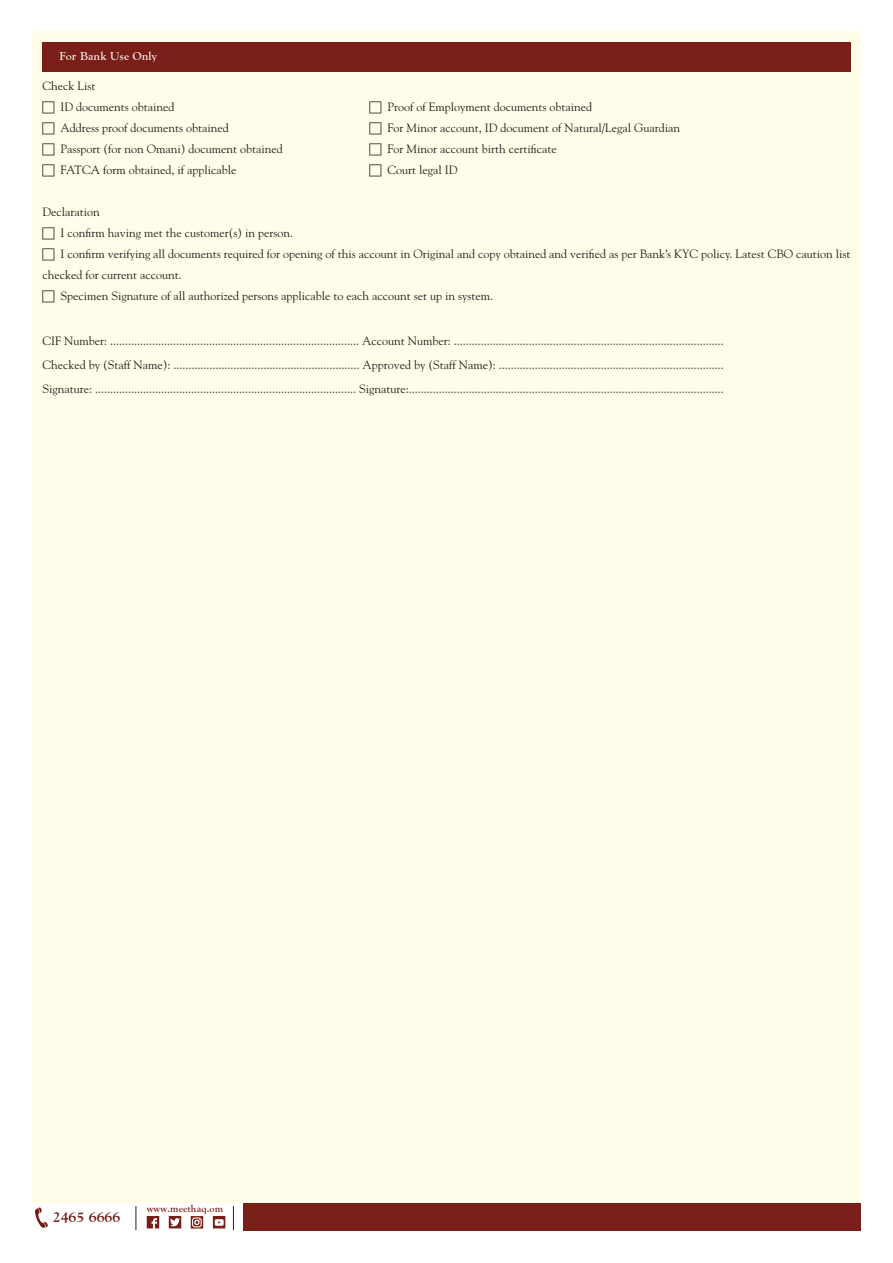
<style>
.page{position:relative;width:893px;height:1263px;background:#fff}
.page>*{position:absolute;margin:0;border:0;box-sizing:border-box;transform-origin:0 0}
.t1{font:700 15.15px "Goudy";color:#711a12;scale:1.04 1}
.t2{font:12px/24px "Goudy";color:#231f20}
.t3{font:700 12px "Goudy";color:#fff}
.t4{font:700 10.2px "Goudy";letter-spacing:.015em;color:#7a1f17}
</style>
<div class="page">
<div style="left:32px;top:32px;width:829px;height:1171px;background:#fffde9"></div>
<div style="left:243px;top:1203px;width:618px;height:27px;background:#7a1f17"></div>
<svg style="left:35px;top:1207px;width:13px;height:21px"></svg>
<svg style="left:147px;top:1216px;width:12px;height:12px"></svg>
<svg style="left:169px;top:1216px;width:12px;height:12px"></svg>
<svg style="left:191px;top:1216px;width:12px;height:12px"></svg>
<svg style="left:213px;top:1216px;width:12px;height:12px"></svg>
<svg style="left:233px;top:1206px;width:1px;height:24px"></svg>
<svg style="left:136px;top:1206px;width:1px;height:24px"></svg>
<div style="left:42px;top:42px;width:808px;height:30px;background:#7a1f17"></div>
<p class="t3" style="left:59px;top:49px;width:99px">For Bank Use Only</p>
<p class="t2" style="left:60px;top:75px;width:115px;line-height:21px;text-indent:-18px">Check List<br>ID documents obtained</p>
<p class="t2" style="left:387px;top:94px;width:206px">Proof of Employment documents obtained</p>
<p class="t2" style="left:60px;top:115px;width:170px">Address proof documents obtained</p>
<p class="t2" style="left:387px;top:115px;width:294px">For Minor account, ID document of Natural/Legal Guardian</p>
<p class="t2" style="left:60px;top:136px;width:224px">Passport (for non Omani) document obtained</p>
<p class="t2" style="left:387px;top:136px;width:171px">For Minor account birth certificate</p>
<p class="t2" style="left:60px;top:157px;width:178px">FATCA form obtained, if applicable</p>
<p class="t2" style="left:387px;top:157px;width:71px">Court legal ID</p>
<p class="t2" style="left:42px;top:199px;width:59px">Declaration</p>
<p class="t2" style="left:60px;top:220px;width:234px">I confirm having met the customer(s) in person.</p>
<p class="t2" style="left:60px;top:241px;width:792px">I confirm verifying all documents required for opening of this account in Original and copy obtained and verified as per Bank’s KYC policy. Latest CBO caution list</p>
<p class="t2" style="left:42px;top:262px;width:141px">checked for current account.</p>
<p class="t2" style="left:60px;top:283px;width:434px">Specimen Signature of all authorized persons applicable to each account set up in system.</p>
<p class="t2" style="left:42px;top:328px;width:683px;text-align:justify">CIF Number: ................................................................................... Account Number: ..........................................................................................<br>Checked by (Staff Name): .............................................................. Approved by (Staff Name): ...........................................................................<br>Signature: ....................................................................................... Signature:.........................................................................................................</p>
<p class="t1" style="left:53px;top:1209px;width:66px">2465 6666</p>
<p class="t4" style="left:147px;top:1202px;width:78px">www.meethaq.om</p>
</div>
